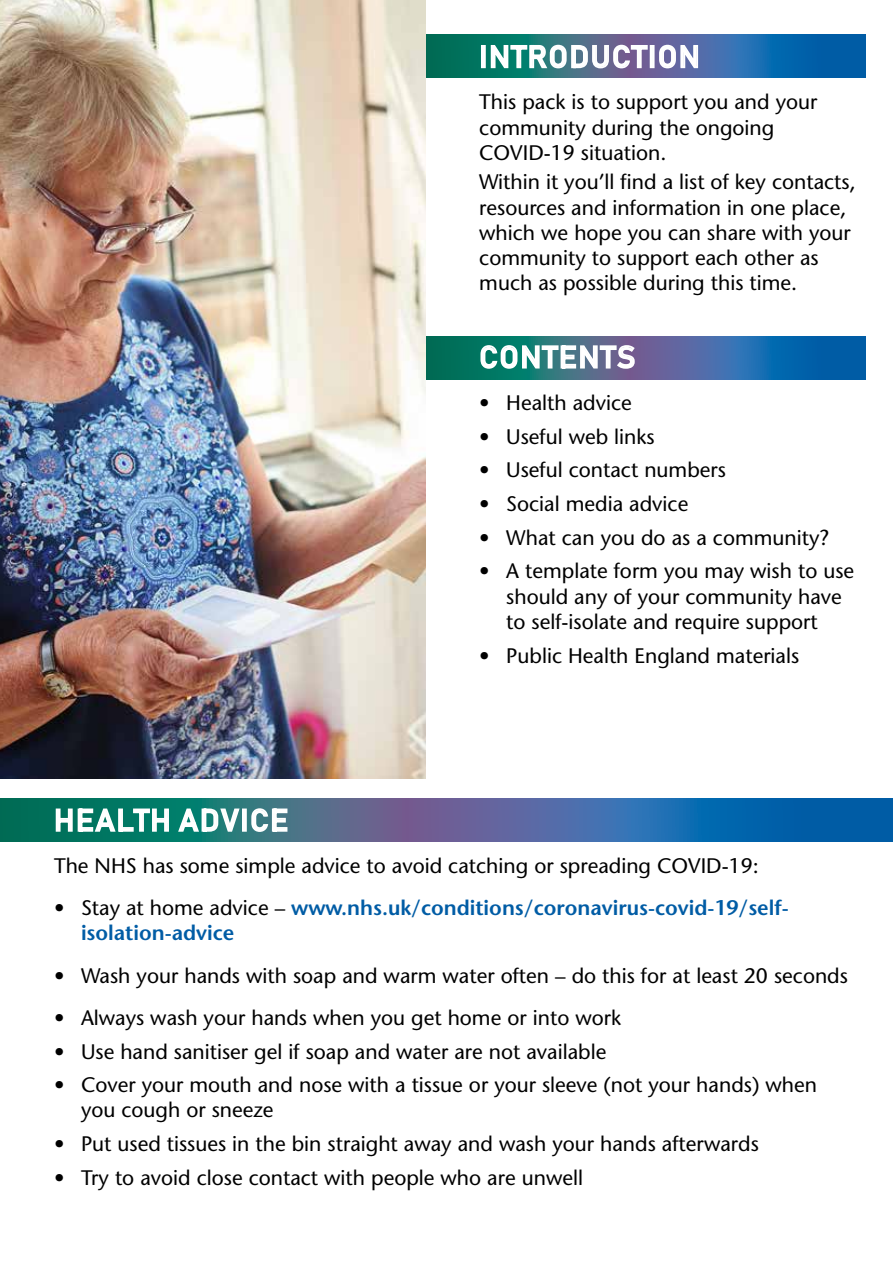
<style>
.page{position:relative;width:893px;height:1263px;background:#fff}
.page>*{position:absolute;margin:0;border:0;box-sizing:border-box;transform-origin:0 0}
.t1{font:30.15px "Bahnschrift";letter-spacing:.05em;color:#fff}
.t2{font:500 21px/25.2px "Stone Sans Std";color:#000}
.t3{font:600 21px/25.2px "Stone Sans Std";color:#005ca5}
.s1{font-weight:500;color:#000}
</style>
<div class="page">
<svg style="left:0;top:799px;width:893px;height:43px;background:#2d6a94"></svg>
<div style="left:68px;top:808px;width:5px;height:24px;border:2px solid #fff"></div>
<div style="left:56px;top:808px;width:5px;height:24px;border:2px solid #fff"></div>
<div style="left:58px;top:818px;width:13px;height:5px;border:2px solid #fff"></div>
<div style="left:78px;top:808px;width:4px;height:24px;border:2px solid #fff"></div>
<div style="left:79px;top:827px;width:14px;height:5px;border:2px solid #fff"></div>
<div style="left:79px;top:818px;width:13px;height:4px;border:2px solid #fff"></div>
<div style="left:79px;top:808px;width:14px;height:5px;border:2px solid #fff"></div>
<svg style="left:93px;top:808px;width:24px;height:25px"></svg>
<div style="left:118px;top:808px;width:5px;height:24px;border:2px solid #fff"></div>
<div style="left:120px;top:827px;width:14px;height:5px;border:2px solid #fff"></div>
<div style="left:139px;top:810px;width:5px;height:22px;border:2px solid #fff"></div>
<div style="left:133px;top:808px;width:17px;height:5px;border:2px solid #fff"></div>
<div style="left:164px;top:808px;width:5px;height:24px;border:2px solid #fff"></div>
<div style="left:152px;top:808px;width:5px;height:24px;border:2px solid #fff"></div>
<div style="left:154px;top:818px;width:14px;height:5px;border:2px solid #fff"></div>
<svg style="left:177px;top:807px;width:64px;height:26px"></svg>
<div style="left:242px;top:808px;width:5px;height:24px;border:2px solid #fff"></div>
<svg style="left:250px;top:807px;width:19px;height:26px"></svg>
<div style="left:272px;top:808px;width:5px;height:24px;border:2px solid #fff"></div>
<div style="left:273px;top:827px;width:14px;height:5px;border:2px solid #fff"></div>
<div style="left:273px;top:818px;width:13px;height:4px;border:2px solid #fff"></div>
<div style="left:273px;top:808px;width:14px;height:5px;border:2px solid #fff"></div>
<svg style="left:425px;top:35px;width:440px;height:43px;background:#216b92"></svg>
<svg style="left:425px;top:336px;width:440px;height:43px;background:#2a6b93"></svg>
<div style="left:481px;top:45px;width:5px;height:23px;border:2px solid #fff"></div>
<svg style="left:490px;top:44px;width:19px;height:25px"></svg>
<div style="left:516px;top:47px;width:5px;height:21px;border:2px solid #fff"></div>
<div style="left:510px;top:45px;width:17px;height:5px;border:2px solid #fff"></div>
<svg style="left:528px;top:43px;width:103px;height:27px"></svg>
<div style="left:637px;top:47px;width:5px;height:21px;border:2px solid #fff"></div>
<div style="left:631px;top:45px;width:17px;height:5px;border:2px solid #fff"></div>
<div style="left:650px;top:45px;width:5px;height:23px;border:2px solid #fff"></div>
<svg style="left:658px;top:44px;width:41px;height:26px"></svg>
<svg style="left:479px;top:344px;width:61px;height:26px"></svg>
<div style="left:548px;top:347px;width:4px;height:21px;border:2px solid #fff"></div>
<div style="left:542px;top:345px;width:17px;height:5px;border:2px solid #fff"></div>
<div style="left:561px;top:345px;width:4px;height:23px;border:2px solid #fff"></div>
<div style="left:562px;top:364px;width:14px;height:4px;border:2px solid #fff"></div>
<div style="left:562px;top:355px;width:12px;height:4px;border:2px solid #fff"></div>
<div style="left:562px;top:345px;width:14px;height:5px;border:2px solid #fff"></div>
<svg style="left:579px;top:344px;width:20px;height:25px"></svg>
<div style="left:606px;top:347px;width:5px;height:21px;border:2px solid #fff"></div>
<div style="left:600px;top:345px;width:17px;height:5px;border:2px solid #fff"></div>
<svg style="left:616px;top:344px;width:20px;height:26px"></svg>
<img style="left:0;top:0;width:425px;height:778px">
<h1 class="t1" style="left:479px;top:37px;width:222px">INTRODUCTION</h1>
<p class="t2" style="left:479px;top:90px;width:340px">This pack is to support you and your community during the ongoing<br>COVID-19 situation.</p>
<p class="t2" style="left:479px;top:169px;width:378px">Within it you’ll find a list of key contacts, resources and information in one place, which we hope you can share with your community to support each other as much as possible during this time.</p>
<h1 class="t1" style="left:479px;top:338px;width:158px">CONTENTS</h1>
<p class="t2" style="left:479px;top:390px;width:154px">• Health advice</p>
<p class="t2" style="left:479px;top:424px;width:177px">• Useful web links</p>
<p class="t2" style="left:479px;top:457px;width:248px">• Useful contact numbers</p>
<p class="t2" style="left:479px;top:491px;width:211px">• Social media advice</p>
<p class="t2" style="left:479px;top:525px;width:351px">• What can you do as a community?</p>
<p class="t2" style="left:506px;top:558px;width:349px;text-indent:-27px">• A template form you may wish to use should any of your community have to self-isolate and require support</p>
<p class="t2" style="left:479px;top:643px;width:322px">• Public Health England materials</p>
<h1 class="t1" style="left:54px;top:801px;width:236px">HEALTH ADVICE</h1>
<p class="t2" style="left:54px;top:853px;width:706px">The NHS has some simple advice to avoid catching or spreading COVID-19:</p>
<p class="t3" style="left:81px;top:895px;width:709px;text-indent:-27px"><span class="s1">• Stay at home advice –</span> www.nhs.uk/conditions/coronavirus-covid-19/self&shy;isolation-advice</p>
<p class="t2" style="left:54px;top:963px;width:795px">• Wash your hands with soap and warm water often – do this for at least 20 seconds</p>
<p class="t2" style="left:54px;top:1005px;width:569px">• Always wash your hands when you get home or into work</p>
<p class="t2" style="left:54px;top:1039px;width:554px">• Use hand sanitiser gel if soap and water are not available</p>
<p class="t2" style="left:81px;top:1072px;width:737px;text-indent:-27px">• Cover your mouth and nose with a tissue or your sleeve (not your hands) when you cough or sneeze</p>
<p class="t2" style="left:54px;top:1131px;width:706px">• Put used tissues in the bin straight away and wash your hands afterwards</p>
<p class="t2" style="left:54px;top:1165px;width:531px">• Try to avoid close contact with people who are unwell</p>
</div>
